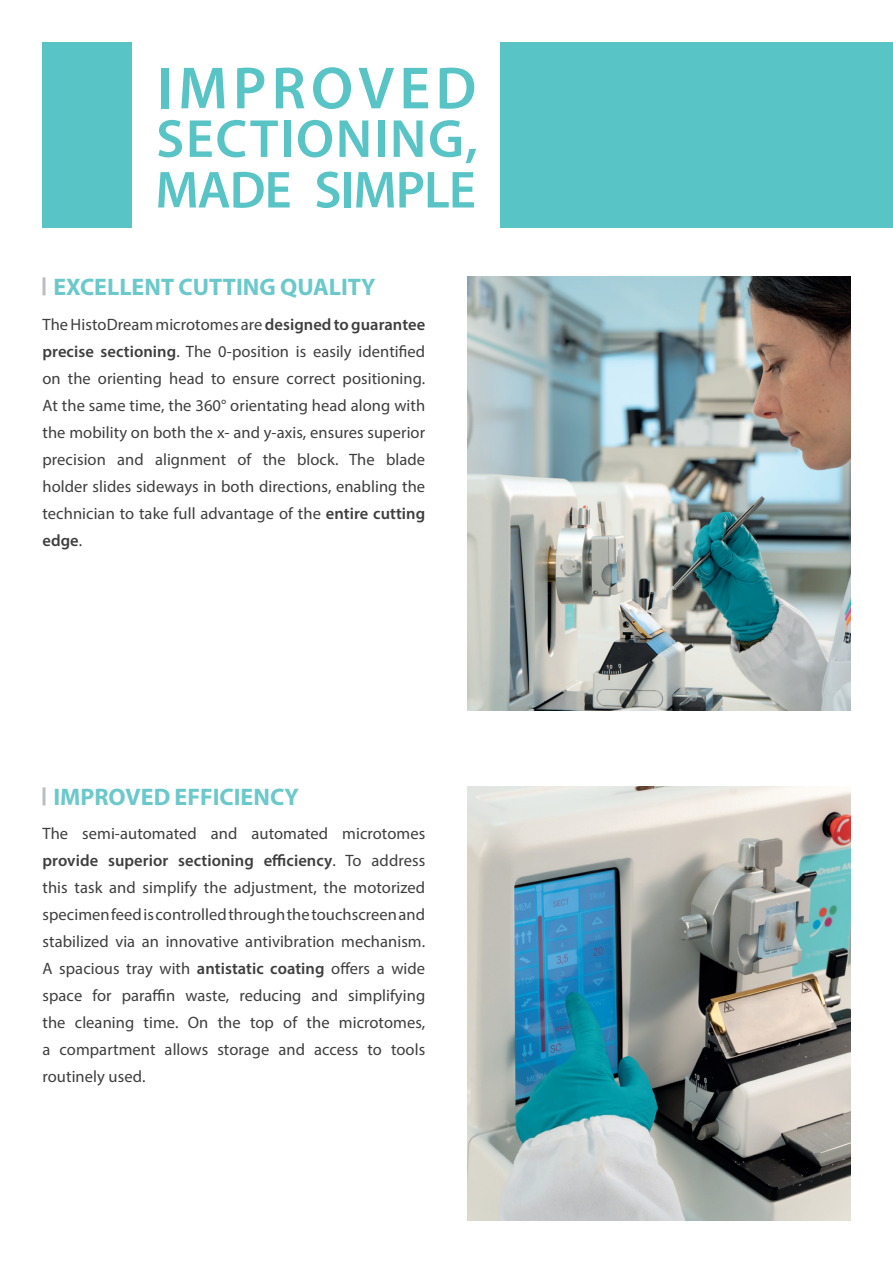
<style>
.page{position:relative;width:893px;height:1263px;background:#fff}
.page>*{position:absolute;margin:0;border:0;box-sizing:border-box;transform-origin:0 0}
.t1{font:600 60px "Myriad Pro";letter-spacing:.085em;color:#59c4c6}
.t2{font:600 54px "Myriad Pro";letter-spacing:.03em;color:#59c4c6}
.t3{font:600 52.5px "Myriad Pro";letter-spacing:-.02em;color:#59c4c6}
.t4{font:700 24px "Myriad Pro";color:#6bc9cb}
.t5{font:16.5px/27px "Myriad Pro";letter-spacing:.005em;color:#3e3e3f;text-align:justify}
.s1{font-weight:600}
</style>
<div class="page">
<div style="left:43px;top:43px;width:89px;height:185px;background:#59c4c6"></div>
<div style="left:501px;top:43px;width:392px;height:185px;background:#59c4c6"></div>
<hr style="left:43px;top:277px;width:3px;height:18px;background:#bcbdc0">
<hr style="left:43px;top:787px;width:3px;height:18px;background:#bcbdc0">
<img style="left:468px;top:277px;width:382px;height:433px">
<img style="left:468px;top:787px;width:382px;height:433px">
<h1 class="t1" style="left:157px;top:50px;width:321px">IMPROVED</h1>
<h2 class="t2" style="left:156px;top:104px;width:323px">SECTIONING,</h2>
<h3 class="t3" style="left:155px;top:156px;width:322px">MADE SIMPLE</h3>
<h3 class="t4" style="left:53px;top:271px;width:324px">EXCELLENT CUTTING QUALITY</h3>
<p class="t5" style="left:43px;top:310px;width:384px">The HistoDream microtomes are <span class="s1">designed to guarantee precise sectioning</span>. The 0-position is easily identified on the orienting head to ensure correct positioning.<br>At the same time, the 360° orientating head along with the mobility on both the x- and y-axis, ensures superior precision and alignment of the block. The blade holder slides sideways in both directions, enabling the technician to take full advantage of the <span class="s1">entire cutting edge</span>.</p>
<h3 class="t4" style="left:53px;top:781px;width:247px">IMPROVED EFFICIENCY</h3>
<p class="t5" style="left:43px;top:820px;width:384px">The semi-automated and automated microtomes <span class="s1">provide superior sectioning efficiency</span>. To address this task and simplify the adjustment, the motorized specimen feed is controlled through the touchscreen and stabilized via an innovative antivibration mechanism.<br>A spacious tray with <span class="s1">antistatic coating</span> offers a wide space for paraffin waste, reducing and simplifying the cleaning time. On the top of the microtomes, a compartment allows storage and access to tools routinely used.</p>
</div>
